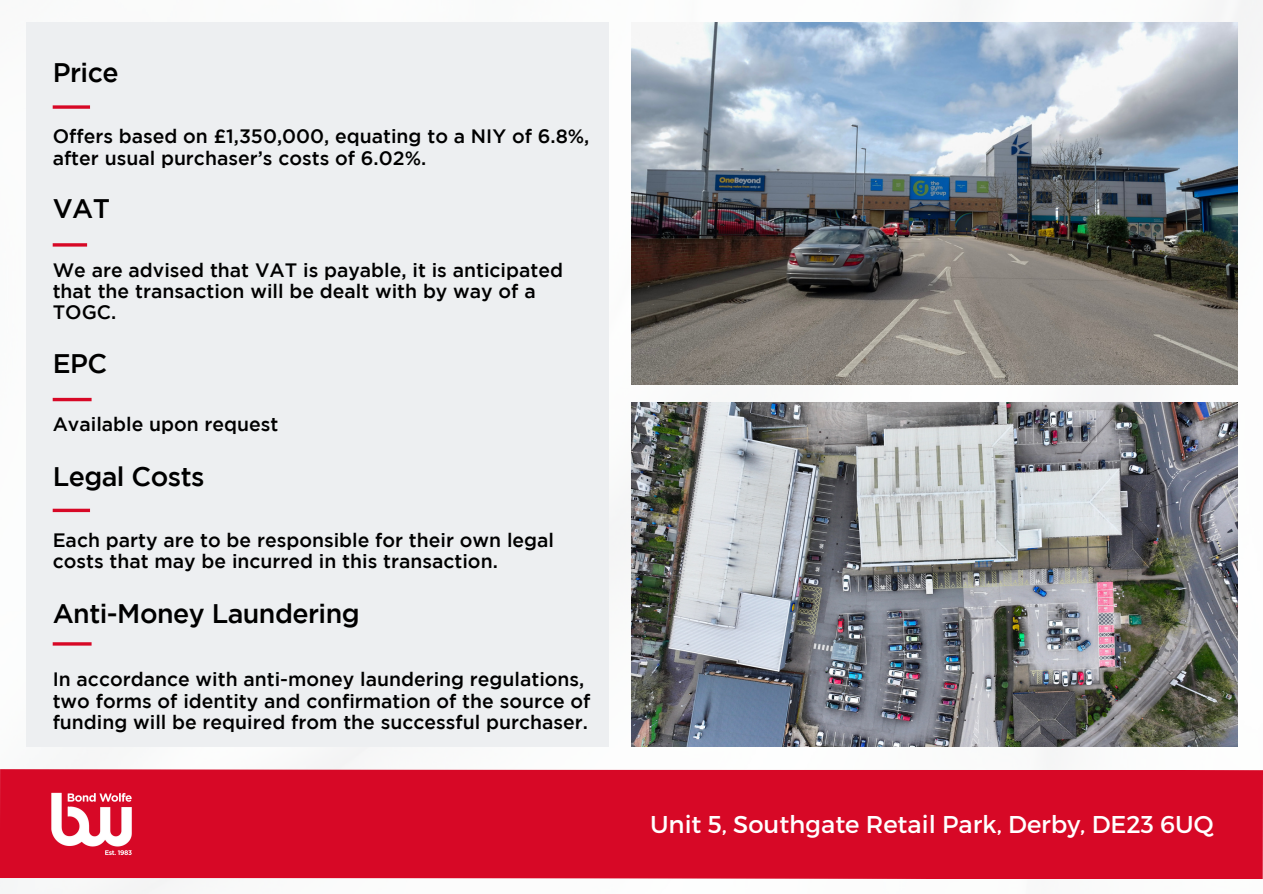
<style>
.page{position:relative;width:1263px;height:894px;background:#fff}
.page>*{position:absolute;margin:0;border:0;box-sizing:border-box;transform-origin:0 0}
.t1{font:500 26.7px "Gotham";letter-spacing:-.02em;color:#000}
.t2{font:24.3px "Montserrat";color:#fff}
.t3{font:500 19.35px/21.3px "Gotham";color:#000}
</style>
<div class="page">
<img style="left:0;top:0;width:1263px;height:893px">
<div style="left:0;top:768px;width:1263px;height:111px;background:#d70826"></div>
<img style="left:48px;top:787px;width:88px;height:72px">
<div style="left:26px;top:22px;width:583px;height:724px;background:#edeff1"></div>
<img style="left:631px;top:22px;width:607px;height:362px">
<img style="left:631px;top:402px;width:607px;height:344px">
<svg style="left:53px;top:105px;width:37px;height:4px"></svg>
<hr style="left:53px;top:243px;width:34px;height:3px;background:#d70826">
<hr style="left:53px;top:398px;width:39px;height:3px;background:#d70826">
<svg style="left:53px;top:508px;width:37px;height:4px"></svg>
<hr style="left:53px;top:642px;width:39px;height:3px;background:#d70826">
<p class="t1" style="left:53px;top:63px;width:67px">Price</p>
<h1 class="t3" style="left:53px;top:127px;width:538px">Offers based on £1,350,000, equating to a NIY of 6.8%, after usual purchaser’s costs of 6.02%.</h1>
<p class="t1" style="left:53px;top:199px;width:59px">VAT</p>
<h2 class="t3" style="left:53px;top:260px;width:512px">We are advised that VAT is payable, it is anticipated that the transaction will be dealt with by way of a<br>TOGC.</h2>
<p class="t1" style="left:53px;top:353px;width:56px">EPC</p>
<h2 class="t3" style="left:53px;top:415px;width:227px">Available upon request</h2>
<p class="t1" style="left:53px;top:466px;width:153px">Legal Costs</p>
<p class="t3" style="left:53px;top:530px;width:503px">Each party are to be responsible for their own legal costs that may be incurred in this transaction.</p>
<p class="t1" style="left:53px;top:603px;width:309px">Anti-Money Laundering</p>
<p class="t3" style="left:53px;top:669px;width:539px">In accordance with anti-money laundering regulations, two forms of identity and confirmation of the source of funding will be required from the successful purchaser.</p>
<p class="t2" style="left:650px;top:808px;width:565px">Unit 5, Southgate Retail Park, Derby, DE23 6UQ</p>
</div>
